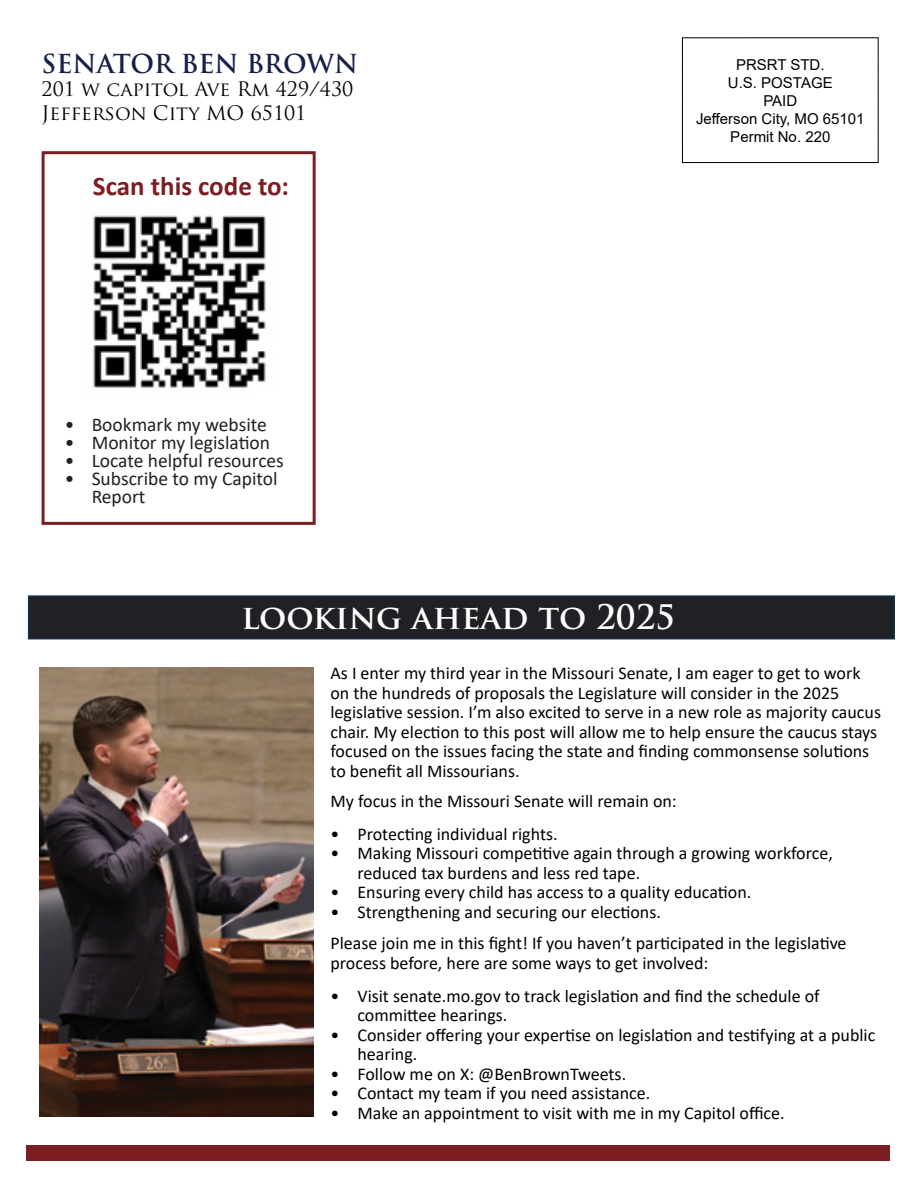
<style>
.page{position:relative;width:918px;height:1188px;background:#fff}
.page>*{position:absolute;margin:0;border:0;box-sizing:border-box;transform-origin:0 0}
.t1{font:700 33px "Trajan Pro";color:#fff}
.t2{font:700 27px "Calibri";color:#7c1d22}
.t3{font:700 25.5px "Trajan Pro";letter-spacing:-.005em;color:#172049}
.t4{font:19.5px/18px "Calibri";color:#212125}
.t5{font:19.5px/23.4px "Trajan Pro";color:#000}
.t6{font:18px/19.5px "Calibri";color:#000}
.t7{font:15px/18px "Arial";color:#000;text-align:center}
</style>
<div class="page">
<div style="left:682px;top:37px;width:197px;height:126px;border:1px solid #000"></div>
<img style="left:39px;top:668px;width:274px;height:449px">
<div style="left:0;top:1146px;width:918px;height:15px;background:#7c1d22"></div>
<div style="left:42px;top:151px;width:274px;height:374px;border:3px solid #7c1d22"></div>
<div style="left:891px;top:0;width:27px;height:1188px;background:#fff"></div>
<div style="left:0;top:0;width:25px;height:1188px;background:#fff"></div>
<img style="left:93px;top:215px;width:173px;height:173px">
<div style="left:28px;top:595px;width:867px;height:44px;background:#212125;border:2px solid #113145"></div>
<h3 class="t3" style="left:42px;top:48px;width:318px">SENATOR BEN BROWN</h3>
<p class="t5" style="left:42px;top:77px;width:313px">201 w capitol Ave Rm 429/430<br>Jefferson City MO 65101</p>
<h2 class="t2" style="left:93px;top:166px;width:198px">Scan this code to:</h2>
<p class="t7" style="left:696px;top:55px;width:170px">PRSRT STD.<br>U.S. POSTAGE<br>PAID<br>Jefferson City, MO 65101<br>Permit No. 220</p>
<p class="t4" style="left:65px;top:415px;width:204px">• Bookmark my website</p>
<p class="t4" style="left:65px;top:433px;width:207px">• Monitor my legislation</p>
<p class="t4" style="left:65px;top:451px;width:221px">• Locate helpful resources</p>
<p class="t4" style="left:92px;top:469px;width:187px;text-indent:-27px">• Subscribe to my Capitol<br>Report</p>
<h1 class="t1" style="left:242px;top:596px;width:435px">looking ahead to 2025</h1>
<p class="t6" style="left:330px;top:663px;width:552px">As I enter my third year in the Missouri Senate, I am eager to get to work on the hundreds of proposals the Legislature will consider in the 2025 legislative session. I’m also excited to serve in a new role as majority caucus chair. My election to this post will allow me to help ensure the caucus stays focused on the issues facing the state and finding commonsense solutions to benefit all Missourians.</p>
<p class="t6" style="left:330px;top:791px;width:348px">My focus in the Missouri Senate will remain on:</p>
<p class="t6" style="left:330px;top:824px;width:229px">• Protecting individual rights.</p>
<p class="t6" style="left:357px;top:843px;width:477px;text-indent:-27px">• Making Missouri competitive again through a growing workforce, reduced tax burdens and less red tape.</p>
<p class="t6" style="left:330px;top:882px;width:422px">• Ensuring every child has access to a quality education.</p>
<p class="t6" style="left:330px;top:896px;width:518px;line-height:31.5px">• Strengthening and securing our elections.<br>Please join me in this fight! If you haven’t participated in the legislative</p>
<p class="t6" style="left:330px;top:953px;width:379px">process before, here are some ways to get involved:</p>
<p class="t6" style="left:357px;top:986px;width:464px;text-indent:-27px">• Visit senate.mo.gov to track legislation and find the schedule of committee hearings.</p>
<p class="t6" style="left:357px;top:1025px;width:519px;text-indent:-27px">• Consider offering your expertise on legislation and testifying at a public hearing.</p>
<p class="t6" style="left:330px;top:1064px;width:297px">• Follow me on X: @BenBrownTweets.</p>
<p class="t6" style="left:330px;top:1083px;width:321px">• Contact my team if you need assistance.</p>
<p class="t6" style="left:330px;top:1103px;width:456px">• Make an appointment to visit with me in my Capitol office.</p>
</div>
